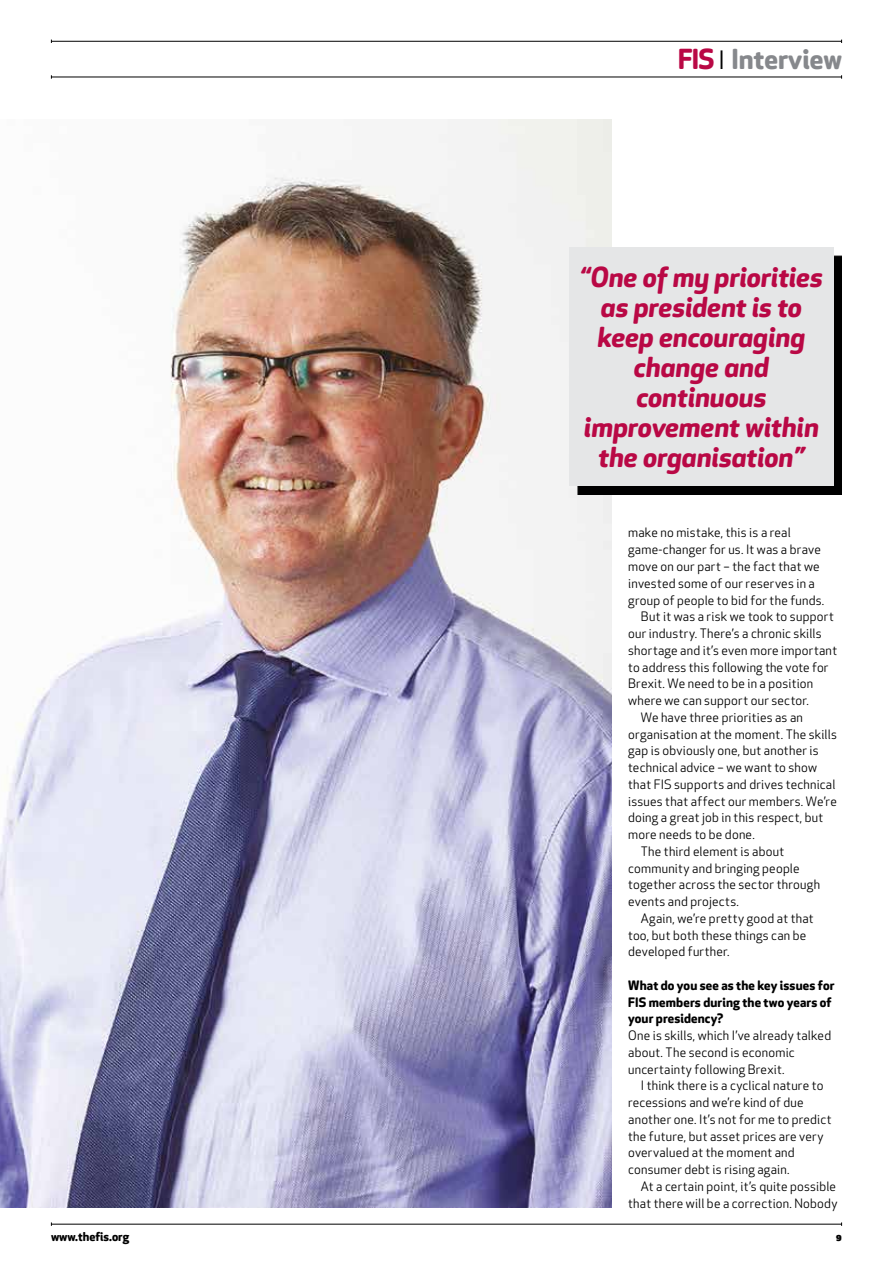
<style>
.page{position:relative;width:893px;height:1263px;background:#fff}
.page>*{position:absolute;margin:0;border:0;box-sizing:border-box;transform-origin:0 0}
.t1{font:italic 700 27px/30px "Apex Rounded";color:#b90845;text-align:center}
.t2{font:700 27px "Apex Rounded";color:#86888c}
.t3{font:12.75px/16.8px "Apex Rounded";letter-spacing:.015em;color:#000}
.t4{font:700 12.75px/16.8px "Apex Rounded";letter-spacing:.01em;color:#000}
.t5{font:700 12px "Apex Rounded";color:#000}
.s1{color:#b90845}
.s2{color:#000}
</style>
<div class="page">
<img style="left:0;top:119px;width:612px;height:1089px">
<hr style="left:51px;top:41px;width:791px;height:1px;background:#000">
<hr style="left:51px;top:77px;width:791px;height:1px;background:#000">
<div style="left:578px;top:255px;width:264px;height:240px;background:#000"></div>
<div style="left:569px;top:247px;width:264px;height:239px;background:#e5e6e7"></div>
<hr style="left:51px;top:1224px;width:791px;height:1px;background:#000">
<h1 class="t2" style="left:678px;top:44px;width:165px"><span class="s1">FIS</span> <span class="s2">❘</span> Interview</h1>
<h1 class="t1" style="left:580px;top:262px;width:244px">“One of my priorities as president is to keep encouraging change and continuous improvement within the organisation”</h1>
<p class="t3" style="left:628px;top:525px;width:164px">make no mistake, this is a real</p>
<p class="t3" style="left:628px;top:542px;width:194px">game-changer for us. It was a brave</p>
<p class="t3" style="left:628px;top:558px;width:193px">move on our part – the fact that we</p>
<p class="t3" style="left:628px;top:575px;width:188px">invested some of our reserves in a</p>
<p class="t3" style="left:628px;top:592px;width:198px">group of people to bid for the funds.</p>
<p class="t3" style="left:641px;top:609px;width:194px">But it was a risk we took to support</p>
<p class="t3" style="left:628px;top:625px;width:195px">our industry. There’s a chronic skills</p>
<p class="t3" style="left:628px;top:642px;width:210px">shortage and it’s even more important</p>
<p class="t3" style="left:628px;top:659px;width:202px">to address this following the vote for</p>
<p class="t3" style="left:628px;top:676px;width:187px">Brexit. We need to be in a position</p>
<p class="t3" style="left:628px;top:692px;width:182px">where we can support our sector.</p>
<p class="t3" style="left:641px;top:709px;width:164px">We have three priorities as an</p>
<p class="t3" style="left:628px;top:726px;width:210px">organisation at the moment. The skills</p>
<p class="t3" style="left:628px;top:743px;width:192px">gap is obviously one, but another is</p>
<p class="t3" style="left:628px;top:759px;width:190px">technical advice – we want to show</p>
<p class="t3" style="left:628px;top:776px;width:209px">that FIS supports and drives technical</p>
<p class="t3" style="left:628px;top:793px;width:210px">issues that affect our members. We’re</p>
<p class="t3" style="left:628px;top:810px;width:197px">doing a great job in this respect, but</p>
<p class="t3" style="left:628px;top:826px;width:128px">more needs to be done.</p>
<p class="t3" style="left:641px;top:843px;width:145px">The third element is about</p>
<p class="t3" style="left:628px;top:860px;width:173px">community and bringing people</p>
<p class="t3" style="left:628px;top:877px;width:194px">together across the sector through</p>
<p class="t3" style="left:628px;top:893px;width:112px">events and projects.</p>
<p class="t3" style="left:641px;top:910px;width:174px">Again, we’re pretty good at that</p>
<p class="t3" style="left:628px;top:927px;width:180px">too, but both these things can be</p>
<p class="t3" style="left:628px;top:944px;width:103px">developed further.</p>
<p class="t4" style="left:628px;top:977px;width:208px">What do you see as the key issues for<br>FIS members during the two years of your presidency?</p>
<p class="t3" style="left:628px;top:1027px;width:205px">One is skills, which I’ve already talked about. The second is economic uncertainty following Brexit.</p>
<p class="t3" style="left:628px;top:1078px;width:205px;text-indent:13px">I think there is a cyclical nature to recessions and we’re kind of due another one. It’s not for me to predict the future, but asset prices are very overvalued at the moment and consumer debt is rising again.</p>
<p class="t3" style="left:628px;top:1178px;width:211px;text-align:right">At a certain point, it’s quite possible that there will be a correction. Nobody</p>
<p class="t5" style="left:51px;top:1230px;width:80px">www.thefis.org</p>
<p class="t5" style="left:836px;top:1230px;width:8px">9</p>
</div>
